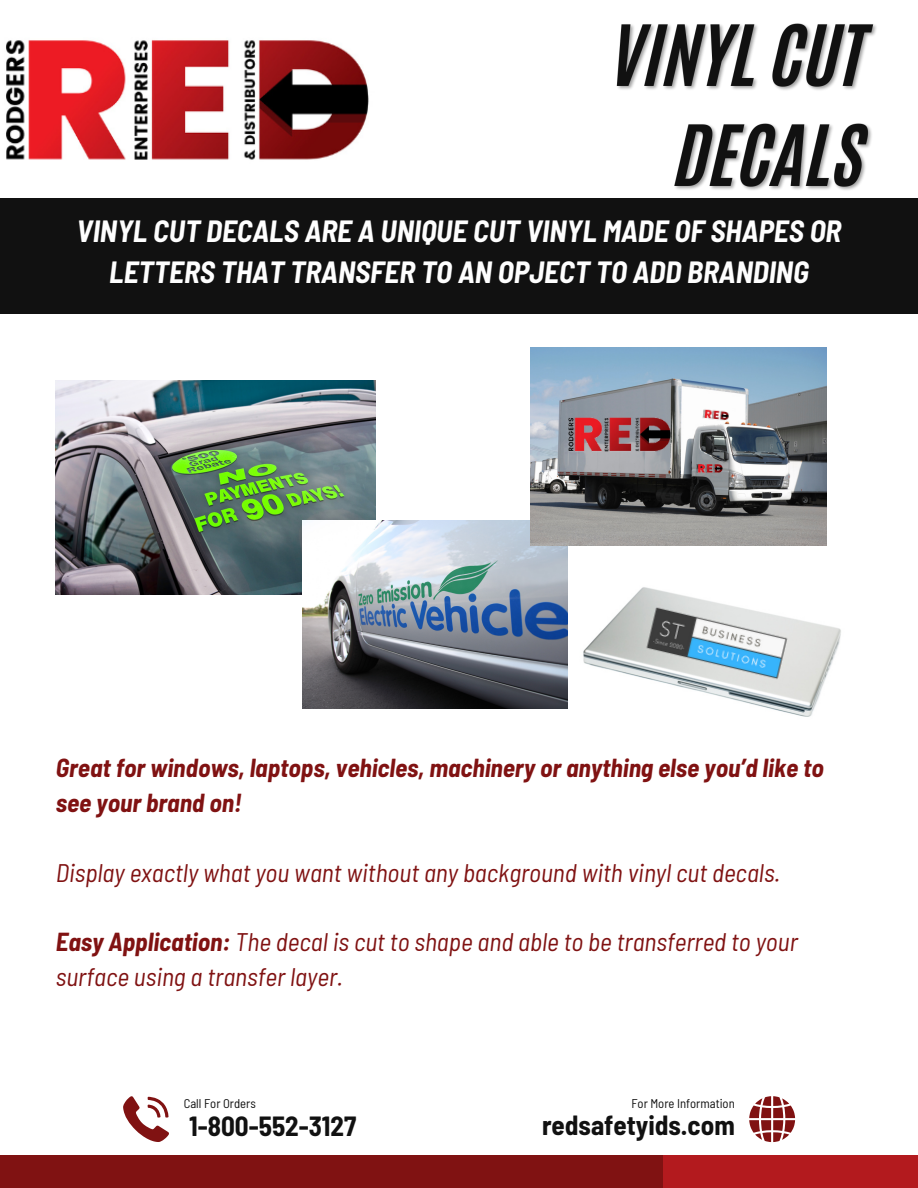
<style>
.page{position:relative;width:918px;height:1188px;background:#fff}
.page>*{position:absolute;margin:0;border:0;box-sizing:border-box;transform-origin:0 0}
.t1{font:italic 700 semi-condensed 30px/41.7px "Barlow";color:#fefefe;text-align:center}
.t2{font:700 semi-condensed 27.15px "Barlow";color:#111}
.t3{font:italic semi-condensed 25.5px/34.8px "Barlow";color:#801212}
.t4{font:italic 700 semi-condensed 25.5px/34.8px "Barlow";color:#801212}
.t5{font:semi-condensed 12.75px "Barlow";color:#111}
.s1{font-weight:700}
</style>
<div class="page">
<div style="left:0;top:1155px;width:680px;height:33px;background:#801212"></div>
<div style="left:663px;top:1155px;width:255px;height:33px;background:#b31a1e"></div>
<div style="left:0;top:199px;width:918px;height:115px;background:#111"></div>
<svg style="left:123px;top:1096px;width:46px;height:46px"></svg>
<svg style="left:749px;top:1096px;width:46px;height:46px"></svg>
<img style="left:6px;top:40px;width:363px;height:120px">
<img style="left:56px;top:381px;width:319px;height:214px">
<img style="left:302px;top:521px;width:261px;height:187px">
<img style="left:531px;top:348px;width:295px;height:198px">
<img style="left:548px;top:362px;width:144px;height:144px">
<img style="left:691px;top:451px;width:36px;height:36px">
<img style="left:697px;top:396px;width:39px;height:39px">
<img style="left:563px;top:535px;width:278px;height:182px">
<img style="left:612px;top:23px;width:270px;height:176px">
<h5 class="t1" style="left:77px;top:209px;width:766px">VINYL CUT DECALS ARE A UNIQUE CUT VINYL MADE OF SHAPES OR<br>LETTERS THAT TRANSFER TO AN OPJECT TO ADD BRANDING</h5>
<h5 class="t4" style="left:56px;top:749px;width:770px">Great for windows, laptops, vehicles, machinery or anything else you’d like to see your brand on!</h5>
<p class="t3" style="left:56px;top:854px;width:726px">Display exactly what you want without any background with vinyl cut decals.</p>
<p class="t3" style="left:56px;top:924px;width:743px"><span class="s1">Easy Application:</span> The decal is cut to shape and able to be transferred to your surface using a transfer layer.</p>
<p class="t5" style="left:184px;top:1095px;width:74px">Call For Orders</p>
<p class="t5" style="left:631px;top:1095px;width:105px">For More Information</p>
<p class="t2" style="left:189px;top:1109px;width:169px">1-800-552-3127</p>
<h4 class="t2" style="left:542px;top:1107px;width:194px">redsafetyids.com</h4>
</div>
